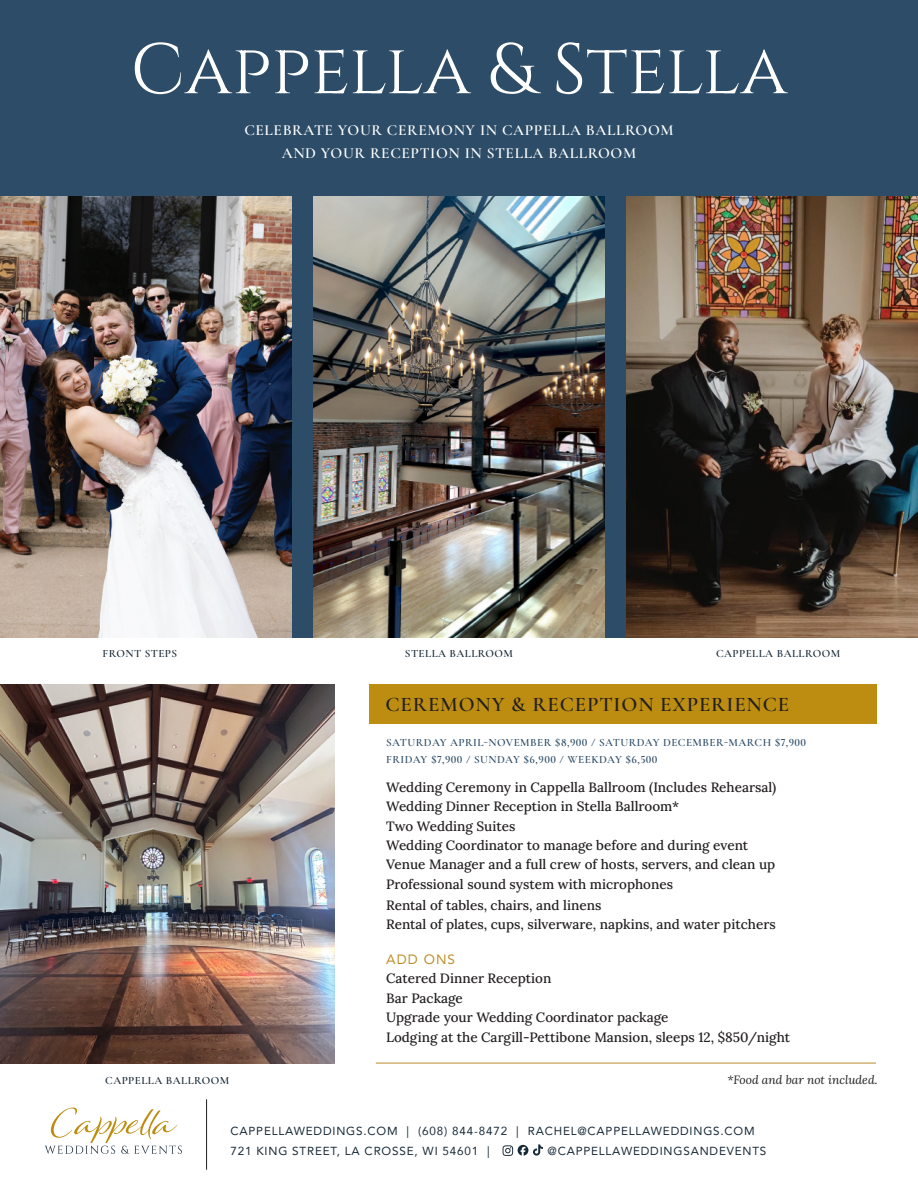
<style>
.page{position:relative;width:918px;height:1188px;background:#fff}
.page>*{position:absolute;margin:0;border:0;box-sizing:border-box;transform-origin:0 0}
.t1{font:71.25px "Cinzel";color:#fff}
.t2{font:600 20.85px "Cormorant Garamond";letter-spacing:.04em;color:#231f20}
.t3{font:600 15.45px/22.6px "Cormorant Garamond";letter-spacing:.04em;color:#fff;text-align:center}
.t4{font:500 13.5px/19.5px "Lora";color:#231f20}
.t5{font:13.5px "Avenir";letter-spacing:.08em;color:#bc8f2d}
.t6{font:italic 12px "Lora";color:#231f20}
.t7{font:11.7px/19.5px "Avenir";letter-spacing:.07em;color:#182a38}
.t8{font:600 11.1px/16.5px "Cormorant Garamond";letter-spacing:.04em;color:#2c4c67}
.t9{font:600 11.1px "Cormorant Garamond";letter-spacing:.04em;color:#182a38}
</style>
<div class="page">
<div style="left:369px;top:684px;width:507px;height:40px;background:#bd8d11"></div>
<div style="left:0;top:0;width:918px;height:637px;background:#2c4c67"></div>
<hr style="left:376px;top:1063px;width:500px;height:1px;background:#bb8e2d">
<img style="left:313px;top:197px;width:292px;height:440px">
<img style="left:626px;top:197px;width:292px;height:440px">
<img style="left:0;top:197px;width:292px;height:440px">
<img style="left:0;top:684px;width:335px;height:379px">
<svg style="left:44px;top:1108px;width:138px;height:46px"></svg>
<svg style="left:503px;top:1144px;width:40px;height:12px"></svg>
<hr style="left:206px;top:1099px;width:1px;height:71px;background:#231f20">
<h1 class="t1" style="left:130px;top:24px;width:659px">CAPPELLA &amp; STELLA</h1>
<p class="t3" style="left:244px;top:119px;width:431px">CELEBRATE YOUR CEREMONY IN CAPPELLA BALLROOM<br>AND YOUR RECEPTION IN STELLA BALLROOM</p>
<p class="t9" style="left:103px;top:646px;width:76px">FRONT STEPS</p>
<p class="t9" style="left:405px;top:646px;width:110px">STELLA BALLROOM</p>
<p class="t9" style="left:716px;top:646px;width:126px">CAPPELLA BALLROOM</p>
<h2 class="t2" style="left:386px;top:692px;width:405px">CEREMONY &amp; RECEPTION EXPERIENCE</h2>
<p class="t9" style="left:105px;top:1074px;width:126px">CAPPELLA BALLROOM</p>
<p class="t8" style="left:386px;top:735px;width:422px">SATURDAY APRIL-NOVEMBER $8,900 / SATURDAY DECEMBER-MARCH $7,900<br>FRIDAY $7,900 / SUNDAY $6,900 / WEEKDAY $6,500</p>
<p class="t4" style="left:386px;top:776px;width:392px">Wedding Ceremony in Cappella Ballroom (Includes Rehearsal)<br>Wedding Dinner Reception in Stella Ballroom*<br>Two Wedding Suites<br>Wedding Coordinator to manage before and during event Venue Manager and a full crew of hosts, servers, and clean up Professional sound system with microphones</p>
<p class="t4" style="left:386px;top:894px;width:391px">Rental of tables, chairs, and linens<br>Rental of plates, cups, silverware, napkins, and water pitchers</p>
<p class="t5" style="left:386px;top:948px;width:71px">ADD ONS</p>
<p class="t4" style="left:386px;top:968px;width:406px">Catered Dinner Reception<br>Bar Package<br>Upgrade your Wedding Coordinator package<br>Lodging at the Cargill-Pettibone Mansion, sleeps 12, $850/night</p>
<p class="t6" style="left:727px;top:1071px;width:152px">*Food and bar not included.</p>
<p class="t7" style="left:230px;top:1121px;width:526px">CAPPELLAWEDDINGS.COM | (608) 844-8472 | RACHEL@CAPPELLAWEDDINGS.COM<br>721 KING STREET, LA CROSSE, WI 54601 |</p>
<p class="t7" style="left:548px;top:1141px;width:220px">@CAPPELLAWEDDINGSANDEVENTS</p>
</div>
